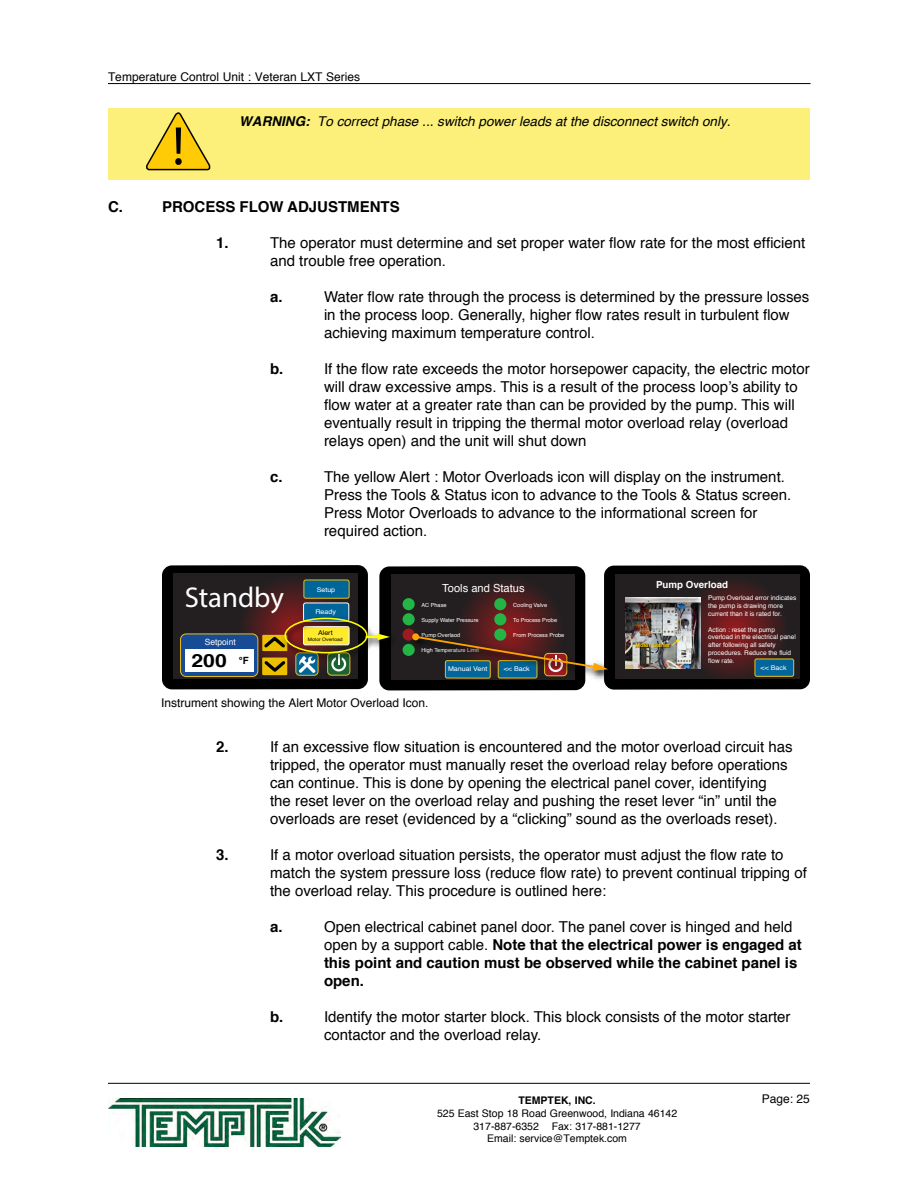
<style>
.page{position:relative;width:918px;height:1188px;background:#fff}
.page>*{position:absolute;margin:0;border:0;box-sizing:border-box;transform-origin:0 0}
.t1{font:28.65px "Myriad Pro";color:#fff}
.t2{font:700 18.15px "Helvetica";color:#000;scale:1.17 1}
.t3{font:15px/18px "Helvetica";color:#000}
.t4{font:700 15px/18px "Helvetica";color:#000}
.t5{font:italic 13.5px "Helvetica";color:#000}
.t6{font:12px "Helvetica";color:#000}
.t7{font:11.1px "Helvetica";color:#fff}
.t8{font:10.5px/12.6px "Helvetica";color:#000;text-align:center}
.t9{font:700 10.5px "Helvetica";color:#000}
.t10{font:700 9.75px "Helvetica";color:#fff}
.t11{font:8.55px "Helvetica";color:#fff}
.t12{font:6.45px/7.8px "Helvetica";color:#fff}
.t13{font:6.45px "Helvetica";color:#fff;scale:1.09 1}
.t14{font:6.45px "Helvetica";color:#000;scale:1.09 1}
.t15{font:5.55px "Helvetica";color:#fff}
.t16{font:700 5.55px "Helvetica";color:#ffcf06}
.t17{font:4.65px "Helvetica";color:#000;scale:1.09 1}
.s1{font-weight:700}
.s2{font-weight:400}
</style>
<div class="page">
<hr style="left:108px;top:1083px;width:702px;height:1px;background:#000">
<hr style="left:108px;top:83px;width:703px;height:1px;background:#000">
<img style="left:108px;top:1098px;width:232px;height:48px">
<div style="left:108px;top:108px;width:702px;height:72px;background:#fcf07a"></div>
<svg style="left:146px;top:112px;width:64px;height:58px"></svg>
<div style="left:162px;top:565px;width:206px;height:124px;background:#000;border-radius:10px"></div>
<svg style="left:174px;top:574px;width:183px;height:105px;background:#302020"></svg>
<div style="left:328px;top:653px;width:22px;height:22px;background:#1d6332;border-radius:4px"></div>
<div style="left:327px;top:653px;width:23px;height:22px;border:1px solid #eabe1d;border-radius:4px"></div>
<svg style="left:331px;top:664px;width:15px;height:7px"></svg>
<div style="left:181px;top:634px;width:77px;height:43px;background:#184b95;border-radius:6px"></div>
<div style="left:180px;top:633px;width:78px;height:44px;border:1px solid #eabe1d;border-radius:6px"></div>
<div style="left:185px;top:650px;width:69px;height:22px;background:#fff"></div>
<div style="left:296px;top:653px;width:22px;height:22px;background:#006599;border-radius:4px"></div>
<div style="left:295px;top:652px;width:24px;height:24px;border:1px solid #ecc001;border-radius:4px"></div>
<svg style="left:299px;top:664px;width:17px;height:9px"></svg>
<div style="left:262px;top:635px;width:25px;height:16px;background:#ecc001"></div>
<svg style="left:261px;top:634px;width:18px;height:16px"></svg>
<div style="left:262px;top:658px;width:25px;height:17px;background:#ecc001"></div>
<svg style="left:262px;top:658px;width:26px;height:16px"></svg>
<div style="left:304px;top:580px;width:45px;height:18px;background:#006599;border-radius:2px"></div>
<div style="left:303px;top:580px;width:47px;height:19px;border:1px solid #ecc001;border-radius:2px"></div>
<div style="left:304px;top:603px;width:45px;height:18px;background:#006599;border-radius:2px"></div>
<div style="left:303px;top:603px;width:46px;height:19px;border:1px solid #fff;border-radius:2px"></div>
<div style="left:379px;top:566px;width:206px;height:124px;background:#000;border-radius:10px"></div>
<svg style="left:391px;top:575px;width:183px;height:105px;background:#311f1f"></svg>
<div style="left:403px;top:598px;width:12px;height:12px;background:#23b545;border-radius:50%"></div>
<div style="left:403px;top:613px;width:12px;height:12px;background:#23b545;border-radius:50%"></div>
<div style="left:403px;top:629px;width:12px;height:12px;background:#9b1c20;border-radius:50%"></div>
<div style="left:403px;top:644px;width:12px;height:12px;background:#23b545;border-radius:50%"></div>
<div style="left:494px;top:598px;width:12px;height:12px;background:#23b545;border-radius:50%"></div>
<div style="left:494px;top:613px;width:12px;height:12px;background:#23b545;border-radius:50%"></div>
<div style="left:604px;top:565px;width:206px;height:125px;background:#000;border-radius:10px"></div>
<svg style="left:616px;top:574px;width:183px;height:105px;background:#3f2021"></svg>
<div style="left:755px;top:659px;width:39px;height:17px;background:#02669a;border-radius:2px"></div>
<div style="left:755px;top:659px;width:39px;height:18px;border:1px solid #eabe1d;border-radius:2px"></div>
<img style="left:626px;top:598px;width:75px;height:70px">
<img style="left:634px;top:641px;width:38px;height:11px">
<svg style="left:671px;top:639px;width:8px;height:7px"></svg>
<img style="left:279px;top:613px;width:90px;height:51px">
<div style="left:284px;top:618px;width:84px;height:35px;border:2px solid #ff0;border-radius:50%"></div>
<img style="left:360px;top:628px;width:43px;height:25px">
<svg style="left:366px;top:634px;width:24px;height:6px"></svg>
<img style="left:406px;top:627px;width:215px;height:56px">
<svg style="left:412px;top:633px;width:7px;height:8px"></svg>
<svg style="left:413px;top:635px;width:195px;height:37px;background:#53443d"></svg>
<p class="t6" style="left:108px;top:68px;width:254px">Temperature Control Unit : Veteran LXT Series</p>
<p class="t5" style="left:239px;top:110px;width:493px"><span class="s1">WARNING:</span> To correct phase ... switch power leads at the disconnect switch only.</p>
<p class="t4" style="left:108px;top:198px;width:16px">C.</p>
<p class="t4" style="left:162px;top:198px;width:239px">PROCESS FLOW ADJUSTMENTS</p>
<p class="t4" style="left:216px;top:234px;width:14px">1.</p>
<p class="t3" style="left:270px;top:234px;width:537px">The operator must determine and set proper water flow rate for the most efficient and trouble free operation.</p>
<p class="t4" style="left:270px;top:288px;width:14px">a.</p>
<p class="t3" style="left:324px;top:288px;width:487px">Water flow rate through the process is determined by the pressure losses in the process loop. Generally, higher flow rates result in turbulent flow achieving maximum temperature control.</p>
<p class="t4" style="left:270px;top:360px;width:15px">b.</p>
<p class="t3" style="left:324px;top:360px;width:487px">If the flow rate exceeds the motor horsepower capacity, the electric motor will draw excessive amps. This is a result of the process loop’s ability to flow water at a greater rate than can be provided by the pump. This will eventually result in tripping the thermal motor overload relay (overload relays open) and the unit will shut down</p>
<p class="t4" style="left:270px;top:468px;width:14px">c.</p>
<p class="t3" style="left:324px;top:468px;width:469px">The yellow Alert : Motor Overloads icon will display on the instrument.<br>Press the Tools &amp; Status icon to advance to the Tools &amp; Status screen.<br>Press Motor Overloads to advance to the informational screen for required action.</p>
<h1 class="t1" style="left:185px;top:580px;width:101px">Standby</h1>
<p class="t11" style="left:205px;top:636px;width:32px">Setpoint</p>
<p class="t2" style="left:192px;top:646px;width:50px">200 <sup>°F</sup></p>
<p class="t13" style="left:317px;top:584px;width:18px">Setup</p>
<p class="t13" style="left:315px;top:607px;width:20px">Ready</p>
<p class="t14" style="left:318px;top:627px;width:15px">Alert</p>
<p class="t17" style="left:308px;top:636px;width:33px">Motor Overload</p>
<p class="t7" style="left:442px;top:579px;width:84px">Tools and Status</p>
<p class="t10" style="left:656px;top:576px;width:74px">Pump Overload</p>
<p class="t12" style="left:708px;top:594px;width:90px">Pump Overload error indicates the pump is drawing more current than it is rated for.</p>
<p class="t12" style="left:708px;top:626px;width:89px">Action : reset the pump overload in the electrical panel after following all safety procedures. Reduce the fluid flow rate.</p>
<p class="t13" style="left:761px;top:662px;width:25px">&lt;&lt; Back</p>
<p class="t15" style="left:422px;top:600px;width:27px">AC Phase</p>
<p class="t15" style="left:422px;top:616px;width:59px">Supply Water Pressure</p>
<p class="t15" style="left:422px;top:631px;width:40px">Pump Overlaod</p>
<p class="t15" style="left:422px;top:646px;width:59px">High Temperature Limit</p>
<p class="t15" style="left:513px;top:600px;width:35px">Cooling Valve</p>
<p class="t15" style="left:513px;top:616px;width:45px">To Process Probe</p>
<p class="t15" style="left:513px;top:631px;width:53px">From Process Probe</p>
<p class="t16" style="left:635px;top:641px;width:36px">Motor Starter</p>
<p class="t13" style="left:448px;top:664px;width:38px">Manual Vent</p>
<p class="t13" style="left:504px;top:664px;width:25px">&lt;&lt; Back</p>
<p class="t6" style="left:161px;top:694px;width:269px">Instrument showing the Alert Motor Overload Icon.</p>
<p class="t4" style="left:216px;top:738px;width:14px">2.</p>
<p class="t3" style="left:270px;top:738px;width:524px">If an excessive flow situation is encountered and the motor overload circuit has tripped, the operator must manually reset the overload relay before operations can continue. This is done by opening the electrical panel cover, identifying<br>the reset lever on the overload relay and pushing the reset lever “in” until the overloads are reset (evidenced by a “clicking” sound as the overloads reset).</p>
<p class="t4" style="left:216px;top:846px;width:14px">3.</p>
<p class="t3" style="left:270px;top:846px;width:538px">If a motor overload situation persists, the operator must adjust the flow rate to match the system pressure loss (reduce flow rate) to prevent continual tripping of the overload relay. This procedure is outlined here:</p>
<p class="t4" style="left:270px;top:918px;width:14px">a.</p>
<p class="t4" style="left:324px;top:918px;width:479px"><span class="s2">Open electrical cabinet panel door. The panel cover is hinged and held open by a support cable.</span> Note that the electrical power is engaged at this point and caution must be observed while the cabinet panel is open.</p>
<p class="t4" style="left:270px;top:1008px;width:15px">b.</p>
<p class="t3" style="left:324px;top:1008px;width:468px">Identify the motor starter block. This block consists of the motor starter contactor and the overload relay.</p>
<p class="t9" style="left:518px;top:1092px;width:79px">TEMPTEK, INC.</p>
<p class="t6" style="left:762px;top:1089px;width:50px">Page: 25</p>
<p class="t8" style="left:437px;top:1107px;width:242px">525 East Stop 18 Road Greenwood, Indiana 46142<br>317-887-6352 Fax: 317-881-1277<br>Email: service@Temptek.com</p>
</div>
